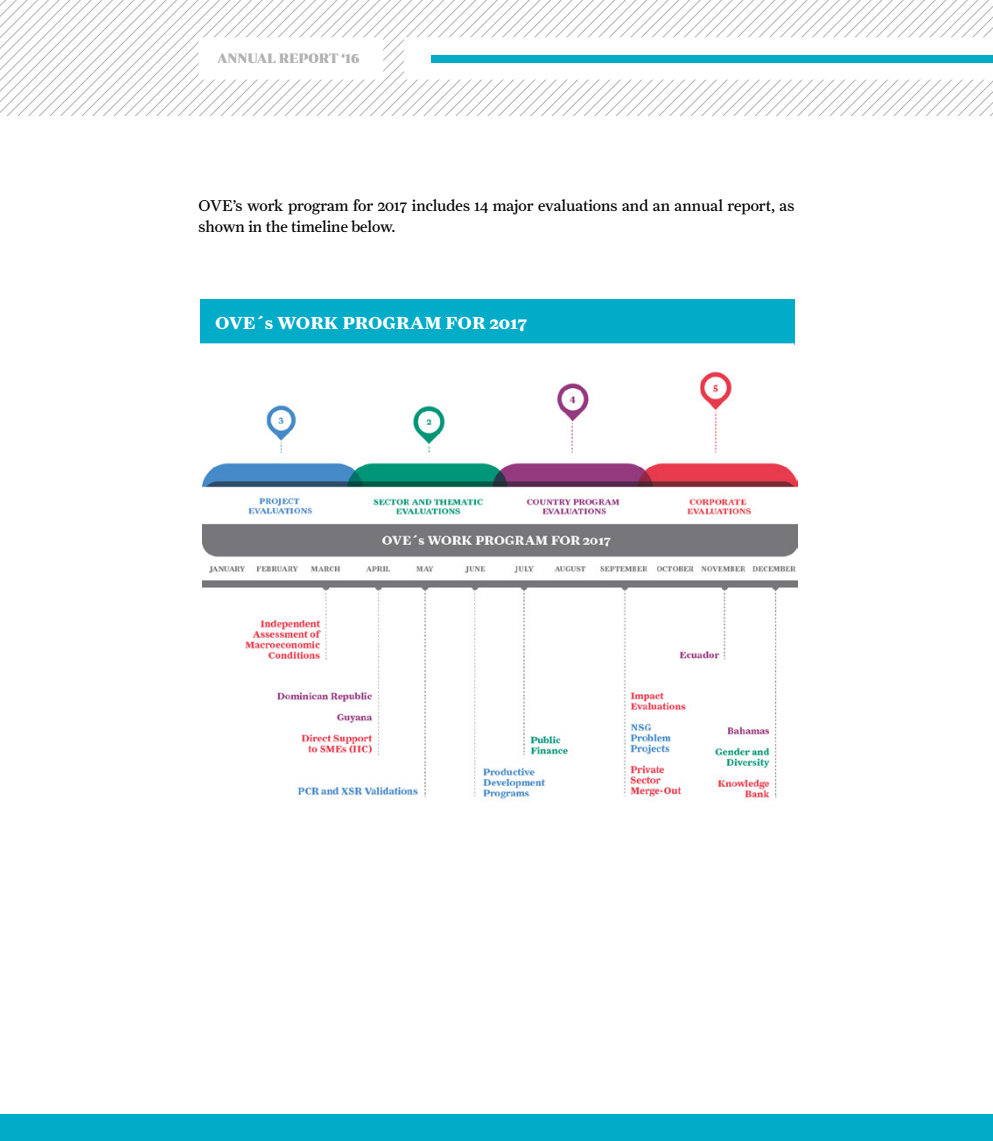
<style>
.page{position:relative;width:993px;height:1141px;background:#fff}
.page>*{position:absolute;margin:0;border:0;box-sizing:border-box;transform-origin:0 0}
.t1{font:700 17.5px "Farnham Text";color:#fff}
.t2{font:15.75px/21px "Farnham Text";color:#000}
.t3{font:14px "Periodico Display";color:#b3b2b2}
</style>
<div class="page">
<svg style="left:0;top:0;width:923px;height:116px"></svg>
<svg style="left:923px;top:0;width:69px;height:116px"></svg>
<div style="left:198px;top:37px;width:185px;height:43px;background:#fff"></div>
<div style="left:404px;top:37px;width:588px;height:43px;background:#fff"></div>
<div style="left:0;top:1115px;width:992px;height:26px;background:#00acc8"></div>
<div style="left:431px;top:56px;width:561px;height:7px;background:#00acc8"></div>
<div style="left:200px;top:300px;width:594px;height:45px;background:#00acc8"></div>
<svg style="left:200px;top:343px;width:594px;height:2px"></svg>
<img style="left:202px;top:371px;width:595px;height:429px">
<p class="t3" style="left:217px;top:50px;width:143px">ANNUAL REPORT ‘16</p>
<p class="t2" style="left:198px;top:195px;width:597px">OVE’s work program for 2017 includes 14 major evaluations and an annual report, as shown in the timeline below.</p>
<p class="t1" style="left:215px;top:313px;width:313px">OVE´s WORK PROGRAM FOR 2017</p>
</div>
